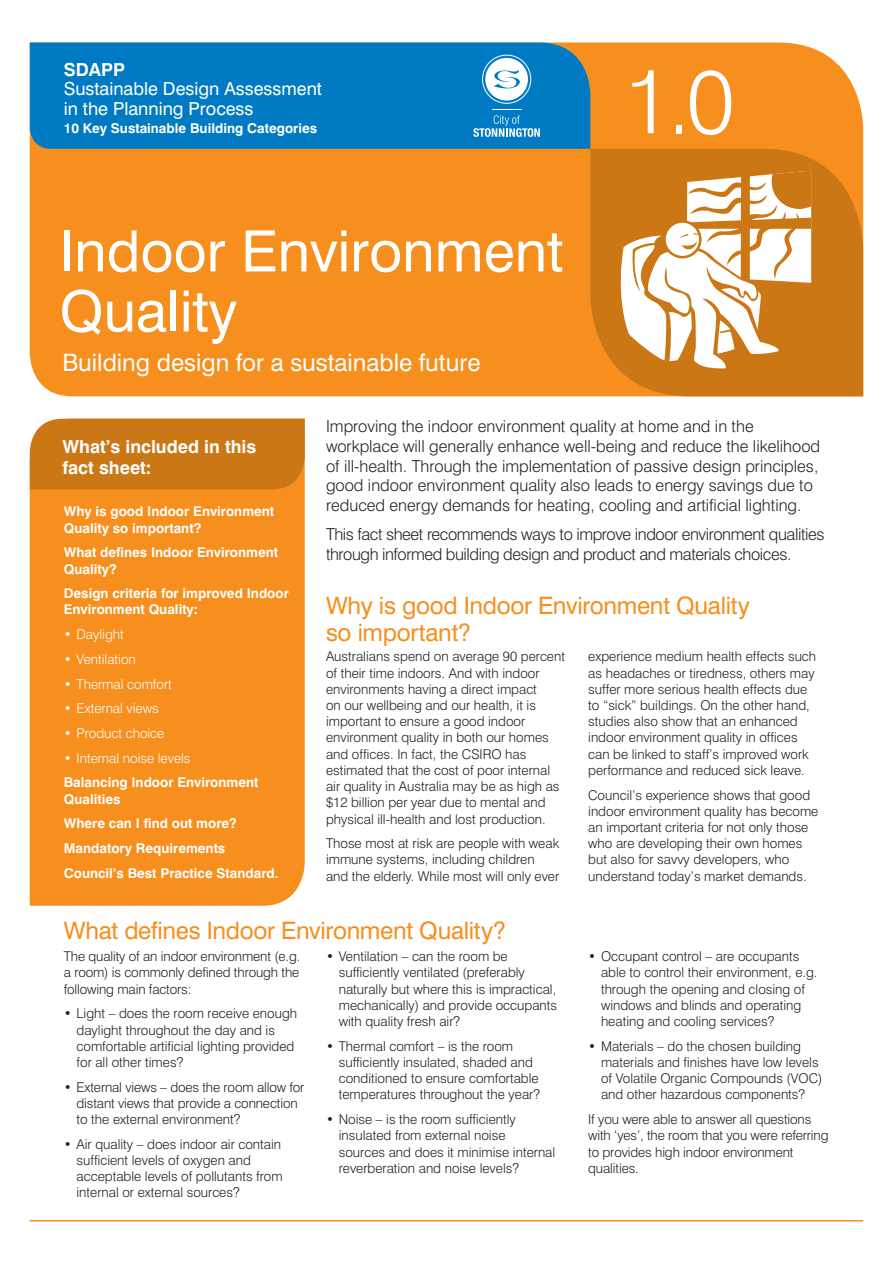
<style>
.page{position:relative;width:893px;height:1263px;background:#fff}
.page>*{position:absolute;margin:0;border:0;box-sizing:border-box;transform-origin:0 0}
.t1{font:300 90px "Swiss 721 BT";color:#fff}
.t2{font:57px/60px "Swiss 721 BT";color:#fff}
.t3{font:24px/27px "Swiss 721 BT";letter-spacing:-.015em;color:#f68f1e}
.t4{font:24px "Swiss 721 BT";color:#fff}
.t5{font:18px/19.5px "Swiss 721 BT";color:#fff}
.t6{font:700 18px/21.6px "Swiss 721 BT";color:#fff}
.t7{font:300 16.5px/19.8px "Swiss 721 BT";color:#231f20}
.t8{font:300 16.5px/19.8px "Swiss 721 BT";letter-spacing:-.025em;color:#231f20}
.t9{font:300 13.5px/16.2px "Swiss 721 BT";color:#231f20}
.t10{font:700 13.5px/16.2px "Swiss 721 BT";color:#fff}
.t11{font:300 13.5px "Swiss 721 BT";color:#fff}
</style>
<div class="page">
<div style="left:30px;top:43px;width:833px;height:353px;background:#f68f1e"></div>
<div style="left:30px;top:489px;width:275px;height:417px;background:#f68f1e"></div>
<div style="left:30px;top:419px;width:275px;height:70px;background:#cb7716"></div>
<hr style="left:30px;top:1220px;width:833px;height:1px;background:#f68f1e">
<svg style="left:590px;top:149px;width:273px;height:247px;background:#d17a17"></svg>
<div style="left:619px;top:168px;width:202px;height:202px;background:#cb7716"></div>
<svg style="left:620px;top:171px;width:191px;height:198px"></svg>
<div style="left:30px;top:43px;width:560px;height:106px;background:#007bc3"></div>
<div style="left:482px;top:55px;width:49px;height:49px;border:1px solid #fff;border-radius:50%"></div>
<svg style="left:485px;top:58px;width:43px;height:43px"></svg>
<svg style="left:473px;top:109px;width:67px;height:28px;background:#3596cf"></svg>
<h3 class="t6" style="left:64px;top:59px;width:63px">SDAPP</h3>
<h3 class="t5" style="left:64px;top:79px;width:260px">Sustainable Design Assessment in the Planning Process</h3>
<p class="t10" style="left:64px;top:120px;width:255px">10 Key Sustainable Building Categories</p>
<h2 class="t2" style="left:60px;top:221px;width:505px">Indoor Environment<br>Quality</h2>
<h3 class="t4" style="left:62px;top:348px;width:420px">Building design for a sustainable future</h3>
<h1 class="t1" style="left:624px;top:46px;width:112px">1.0</h1>
<h3 class="t6" style="left:62px;top:435px;width:195px">What’s included in this fact sheet:</h3>
<p class="t10" style="left:64px;top:503px;width:212px">Why is good Indoor Environment<br>Quality so important?</p>
<p class="t10" style="left:64px;top:544px;width:216px">What defines Indoor Environment<br>Quality?</p>
<p class="t10" style="left:64px;top:585px;width:227px">Design criteria for improved Indoor<br>Environment Quality:</p>
<p class="t11" style="left:64px;top:626px;width:62px">• Daylight</p>
<p class="t11" style="left:64px;top:651px;width:74px">• Ventilation</p>
<p class="t11" style="left:64px;top:675px;width:110px">• Thermal comfort</p>
<p class="t11" style="left:64px;top:700px;width:96px">• External views</p>
<p class="t11" style="left:64px;top:725px;width:102px">• Product choice</p>
<p class="t11" style="left:64px;top:750px;width:128px">• Internal noise levels</p>
<p class="t10" style="left:64px;top:774px;width:196px">Balancing Indoor Environment<br>Qualities</p>
<p class="t10" style="left:64px;top:811px;width:216px;line-height:24.8px">Where can I find out more?<br>Mandatory Requirements<br>Council’s Best Practice Standard.</p>
<p class="t7" style="left:326px;top:416px;width:496px">Improving the indoor environment quality at home and in the workplace will generally enhance well-being and reduce the likelihood of ill-health. Through the implementation of passive design principles, good indoor environment quality also leads to energy savings due to reduced energy demands for heating, cooling and artificial lighting.</p>
<p class="t8" style="left:326px;top:524px;width:500px">This fact sheet recommends ways to improve indoor environment qualities through informed building design and product and materials choices.</p>
<h3 class="t3" style="left:326px;top:591px;width:426px">Why is good Indoor Environment Quality so important?</h3>
<p class="t9" style="left:326px;top:648px;width:241px">Australians spend on average 90 percent of their time indoors. And with indoor environments having a direct impact<br>on our wellbeing and our health, it is important to ensure a good indoor environment quality in both our homes and offices. In fact, the CSIRO has estimated that the cost of poor internal air quality in Australia may be as high as $12 billion per year due to mental and physical ill-health and lost production.</p>
<p class="t9" style="left:326px;top:835px;width:235px">Those most at risk are people with weak immune systems, including children and the elderly. While most will only ever</p>
<p class="t9" style="left:588px;top:648px;width:229px">experience medium health effects such as headaches or tiredness, others may suffer more serious health effects due to “sick” buildings. On the other hand, studies also show that an enhanced indoor environment quality in offices can be linked to staff’s improved work performance and reduced sick leave.</p>
<p class="t9" style="left:588px;top:786px;width:232px">Council’s experience shows that good indoor environment quality has become an important criteria for not only those who are developing their own homes but also for savvy developers, who understand today’s market demands.</p>
<h3 class="t3" style="left:64px;top:917px;width:444px">What defines Indoor Environment Quality?</h3>
<p class="t9" style="left:64px;top:948px;width:238px;text-align:justify">The quality of an indoor environment (e.g. a room) is commonly defined through the following main factors:</p>
<p class="t9" style="left:77px;top:1005px;width:222px;text-indent:-13px">• Light – does the room receive enough daylight throughout the day and is comfortable artificial lighting provided for all other times?</p>
<p class="t9" style="left:77px;top:1079px;width:229px;text-indent:-13px">• External views – does the room allow for distant views that provide a connection to the external environment?</p>
<p class="t9" style="left:77px;top:1136px;width:208px;text-indent:-13px">• Air quality – does indoor air contain sufficient levels of oxygen and acceptable levels of pollutants from internal or external sources?</p>
<p class="t9" style="left:339px;top:948px;width:220px;text-indent:-13px">• Ventilation – can the room be sufficiently ventilated (preferably naturally but where this is impractical, mechanically) and provide occupants with quality fresh air?</p>
<p class="t9" style="left:339px;top:1038px;width:203px;text-indent:-13px">• Thermal comfort – is the room sufficiently insulated, shaded and conditioned to ensure comfortable temperatures throughout the year?</p>
<p class="t9" style="left:339px;top:1111px;width:218px;text-indent:-13px">• Noise – is the room sufficiently insulated from external noise<br>sources and does it minimise internal reverberation and noise levels?</p>
<p class="t9" style="left:601px;top:948px;width:218px;text-indent:-13px">• Occupant control – are occupants able to control their environment, e.g. through the opening and closing of windows and blinds and operating heating and cooling services?</p>
<p class="t9" style="left:601px;top:1038px;width:223px;text-indent:-13px">• Materials – do the chosen building materials and finishes have low levels of Volatile Organic Compounds (VOC) and other hazardous components?</p>
<p class="t9" style="left:588px;top:1111px;width:242px">If you were able to answer all questions with ‘yes’, the room that you were referring to provides high indoor environment qualities.</p>
</div>
